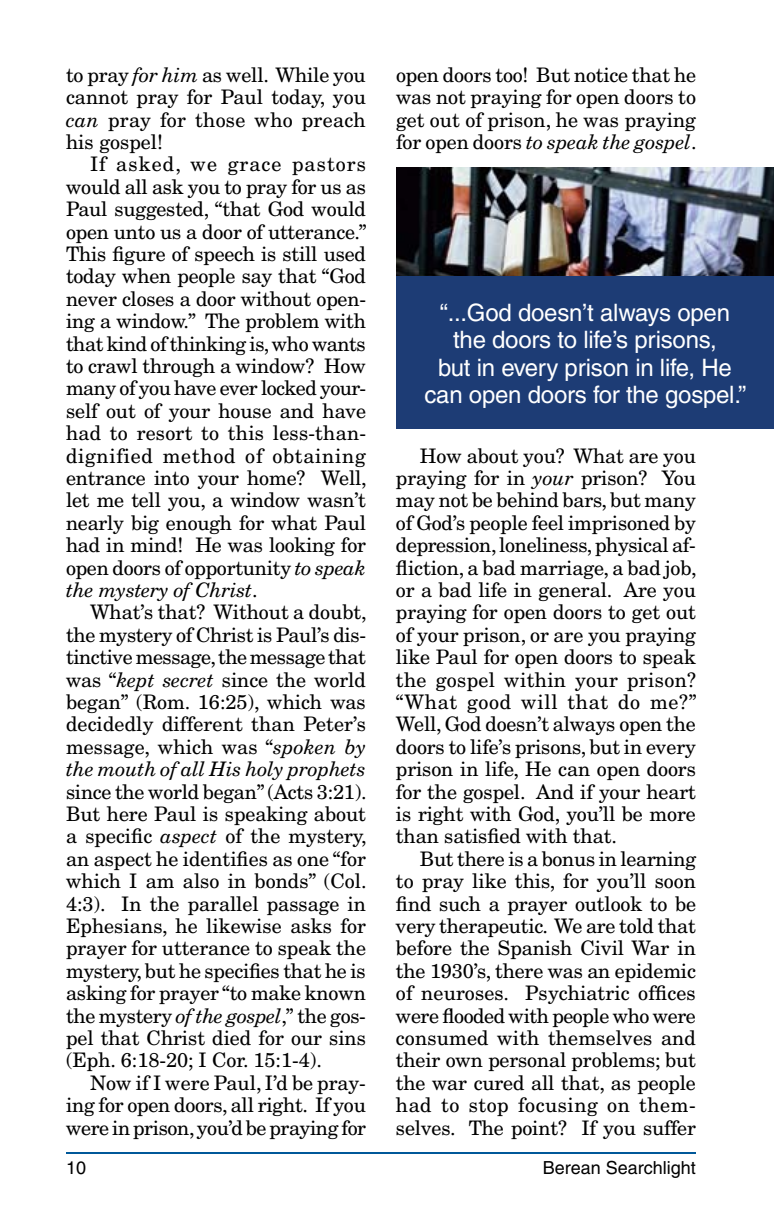
<style>
.page{position:relative;width:774px;height:1224px;background:#fff}
.page>*{position:absolute;margin:0;border:0;box-sizing:border-box;transform-origin:0 0}
.t1{font:24px/27.4px "Helvetica";letter-spacing:-.01em;color:#fff;text-align:center}
.t2{font:20px/22.4px "New Century Schlbk";letter-spacing:-.005em;color:#000;text-align:justify}
.t3{font:18px "Helvetica";color:#000}
.s1{font-style:italic}
</style>
<div class="page">
<hr style="left:66px;top:1152px;width:630px;height:2px;background:#005899">
<div style="left:396px;top:276px;width:378px;height:153px;background:#1d3c75"></div>
<img style="left:396px;top:167px;width:378px;height:109px">
<p class="t2" style="left:66px;top:64px;width:301px">to pray <span class="s1">for him</span> as well. While you cannot pray for Paul today, you <span class="s1">can</span> pray for those who preach his gospel!</p>
<p class="t2" style="left:66px;top:153px;width:302px;text-indent:24px">If asked, we grace pastors would all ask you to pray for us as Paul suggested, “that God would open unto us a door of utterance.” This figure of speech is still used today when people say that “God never closes a door without open&shy;ing a window.” The problem with that kind of thinking is, who wants to crawl through a window? How many of you have ever locked your&shy;self out of your house and have had to resort to this less-than&shy;dignified method of obtaining entrance into your home? Well, let me tell you, a window wasn’t nearly big enough for what Paul had in mind! He was looking for open doors of opportunity <span class="s1">to speak the mystery of Christ</span>.</p>
<p class="t2" style="left:66px;top:601px;width:302px;text-indent:24px">What’s that? Without a doubt, the mystery of Christ is Paul’s dis&shy;tinctive message, the message that was “<span class="s1">kept secret</span> since the world began” (Rom. 16:25), which was decidedly different than Peter’s message, which was “<span class="s1">spoken by the mouth of all His holy prophets</span></p>
<p class="t2" style="left:66px;top:780px;width:302px">since the world began” (Acts 3:21).<br>But here Paul is speaking about a specific <span class="s1">aspect</span> of the mystery, an aspect he identifies as one “for which I am also in bonds” (Col.<br>4:3). In the parallel passage in Ephesians, he likewise asks for prayer for utterance to speak the mystery, but he specifies that he is asking for prayer “to make known the mystery <span class="s1">of the gospel</span>,” the gos&shy;pel that Christ died for our sins (Eph. 6:18-20; I Cor. 15:1-4).</p>
<p class="t2" style="left:66px;top:1072px;width:302px;text-indent:24px">Now if I were Paul, I’d be pray&shy;ing for open doors, all right. If you were in prison, you’d be praying for</p>
<p class="t2" style="left:396px;top:64px;width:302px">open doors too! But notice that he was not praying for open doors to get out of prison, he was praying for open doors <span class="s1">to speak the gospel</span>.</p>
<p class="t1" style="left:425px;top:299px;width:323px">“...God doesn’t always open the doors to life’s prisons,<br>but in every prison in life, He can open doors for the gospel.”</p>
<p class="t2" style="left:396px;top:444px;width:302px;text-indent:24px">How about you? What are you praying for in <span class="s1">your</span> prison? You may not be behind bars, but many of God’s people feel imprisoned by depression, loneliness, physical af&shy;fliction, a bad marriage, a bad job, or a bad life in general. Are you praying for open doors to get out of your prison, or are you praying like Paul for open doors to speak the gospel within your prison? “What good will that do me?” Well, God doesn’t always open the doors to life’s prisons, but in every prison in life, He can open doors for the gospel. And if your heart is right with God, you’ll be more than satisfied with that.</p>
<p class="t2" style="left:396px;top:848px;width:302px;text-indent:24px">But there is a bonus in learning to pray like this, for you’ll soon find such a prayer outlook to be very therapeutic. We are told that before the Spanish Civil War in the 1930’s, there was an epidemic of neuroses. Psychiatric offices were flooded with people who were consumed with themselves and their own personal problems; but the war cured all that, as people had to stop focusing on them&shy;selves. The point? If you suffer</p>
<p class="t3" style="left:66px;top:1157px;width:22px">10</p>
<p class="t3" style="left:543px;top:1157px;width:155px">Berean Searchlight</p>
</div>
